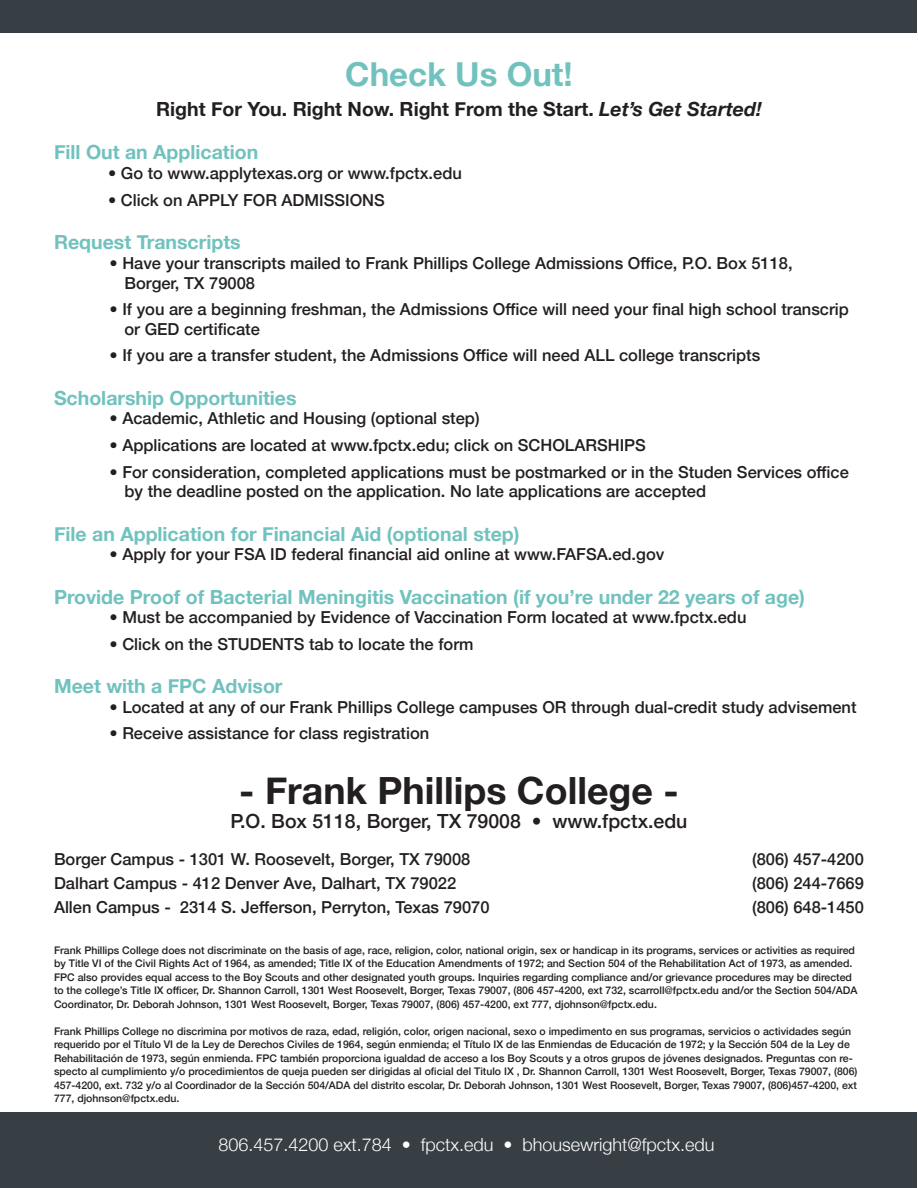
<style>
.page{position:relative;width:918px;height:1188px;background:#fff}
.page>*{position:absolute;margin:0;border:0;box-sizing:border-box;transform-origin:0 0}
.t1{font:700 37.5px "Helvetica Neue";color:#231f20}
.t2{font:700 33px "Helvetica Neue";color:#71c2be}
.t3{font:700 19.5px "Helvetica Neue";color:#71c2be}
.t4{font:700 19.5px "Helvetica Neue";color:#231f20}
.t5{font:500 19.5px "Helvetica Neue";color:#231f20}
.t6{font:300 18px "Helvetica Neue";color:#fff}
.t7{font:500 16.5px/19.8px "Helvetica Neue";color:#231f20}
.t8{font:500 10.5px/13.5px "Helvetica Neue";color:#231f20}
.s1{font-style:italic}
</style>
<div class="page">
<div style="left:0;top:1113px;width:916px;height:75px;background:#373e44"></div>
<div style="left:0;top:0;width:916px;height:32px;background:#373e44"></div>
<p class="t2" style="left:345px;top:49px;width:229px">Check Us Out!</p>
<p class="t4" style="left:156px;top:94px;width:607px">Right For You. Right Now. Right From the Start. <span class="s1">Let’s Get Started!</span></p>
<p class="t3" style="left:54px;top:137px;width:206px">Fill Out an Application</p>
<p class="t7" style="left:108px;top:162px;width:355px">• Go to www.applytexas.org or www.fpctx.edu</p>
<p class="t7" style="left:108px;top:189px;width:278px">• Click on APPLY FOR ADMISSIONS</p>
<p class="t3" style="left:54px;top:227px;width:188px">Request Transcripts</p>
<p class="t7" style="left:124px;top:252px;width:670px;text-indent:-15px">• Have your transcripts mailed to Frank Phillips College Admissions Office, P.O. Box 5118,<br>Borger, TX 79008</p>
<p class="t7" style="left:124px;top:298px;width:726px;text-indent:-15px">• If you are a beginning freshman, the Admissions Office will need your final high school transcrip or GED certificate</p>
<p class="t7" style="left:109px;top:344px;width:652px">• If you are a transfer student, the Admissions Office will need ALL college transcripts</p>
<p class="t3" style="left:54px;top:382px;width:244px">Scholarship Opportunities</p>
<p class="t7" style="left:109px;top:407px;width:372px">• Academic, Athletic and Housing (optional step)</p>
<p class="t7" style="left:110px;top:434px;width:538px">• Applications are located at www.fpctx.edu; click on SCHOLARSHIPS</p>
<p class="t7" style="left:125px;top:460px;width:726px;text-indent:-15px">• For consideration, completed applications must be postmarked or in the Studen Services office by the deadline posted on the application. No late applications are accepted</p>
<p class="t3" style="left:54px;top:518px;width:467px">File an Application for Financial Aid (optional step)</p>
<p class="t7" style="left:109px;top:543px;width:556px">• Apply for your FSA ID federal financial aid online at www.FAFSA.ed.gov</p>
<p class="t3" style="left:54px;top:581px;width:753px">Provide Proof of Bacterial Meningitis Vaccination (if you’re under 22 years of age)</p>
<p class="t7" style="left:110px;top:606px;width:639px">• Must be accompanied by Evidence of Vaccination Form located at www.fpctx.edu</p>
<p class="t7" style="left:109px;top:633px;width:366px">• Click on the STUDENTS tab to locate the form</p>
<p class="t3" style="left:54px;top:671px;width:230px">Meet with a FPC Advisor</p>
<p class="t7" style="left:110px;top:696px;width:749px">• Located at any of our Frank Phillips College campuses OR through dual-credit study advisement</p>
<p class="t7" style="left:110px;top:722px;width:321px">• Receive assistance for class registration</p>
<p class="t1" style="left:239px;top:761px;width:441px">- Frank Phillips College -</p>
<p class="t5" style="left:230px;top:805px;width:459px">P.O. Box 5118, Borger, TX 79008 • www.fpctx.edu</p>
<p class="t7" style="left:54px;top:848px;width:418px">Borger Campus - 1301 W. Roosevelt, Borger, TX 79008</p>
<p class="t7" style="left:752px;top:848px;width:113px">(806) 457-4200</p>
<p class="t7" style="left:54px;top:872px;width:404px">Dalhart Campus - 412 Denver Ave, Dalhart, TX 79022</p>
<p class="t7" style="left:752px;top:872px;width:113px">(806) 244-7669</p>
<p class="t7" style="left:54px;top:896px;width:437px">Allen Campus - 2314 S. Jefferson, Perryton, Texas 79070</p>
<p class="t7" style="left:752px;top:896px;width:113px">(806) 648-1450</p>
<p class="t8" style="left:54px;top:942px;width:805px">Frank Phillips College does not discriminate on the basis of age, race, religion, color, national origin, sex or handicap in its programs, services or activities as required by Title VI of the Civil Rights Act of 1964, as amended; Title IX of the Education Amendments of 1972; and Section 504 of the Rehabilitation Act of 1973, as amended.<br>FPC also provides equal access to the Boy Scouts and other designated youth groups. Inquiries regarding compliance and/or grievance procedures may be directed to the college’s Title IX officer, Dr. Shannon Carroll, 1301 West Roosevelt, Borger, Texas 79007, (806 457-4200, ext 732, scarroll@fpctx.edu and/or the Section 504/ADA Coordinator, Dr. Deborah Johnson, 1301 West Roosevelt, Borger, Texas 79007, (806) 457-4200, ext 777, djohnson@fpctx.edu.</p>
<p class="t8" style="left:54px;top:1023px;width:805px">Frank Phillips College no discrimina por motivos de raza, edad, religión, color, origen nacional, sexo o impedimento en sus programas, servicios o actividades según requerido por el Título VI de la Ley de Derechos Civiles de 1964, según enmienda; el Título IX de las Enmiendas de Educación de 1972; y la Sección 504 de la Ley de Rehabilitación de 1973, según enmienda. FPC también proporciona igualdad de acceso a los Boy Scouts y a otros grupos de jóvenes designados. Preguntas con re&shy;specto al cumplimiento y/o procedimientos de queja pueden ser dirigidas al oficial del Titulo IX , Dr. Shannon Carroll, 1301 West Roosevelt, Borger, Texas 79007, (806)<br>457-4200, ext. 732 y/o al Coordinador de la Sección 504/ADA del distrito escolar, Dr. Deborah Johnson, 1301 West Roosevelt, Borger, Texas 79007, (806)457-4200, ext 777, djohnson@fpctx.edu.</p>
<h3 class="t6" style="left:218px;top:1130px;width:498px">806.457.4200 ext.784 • fpctx.edu • bhousewright@fpctx.edu</h3>
</div>
